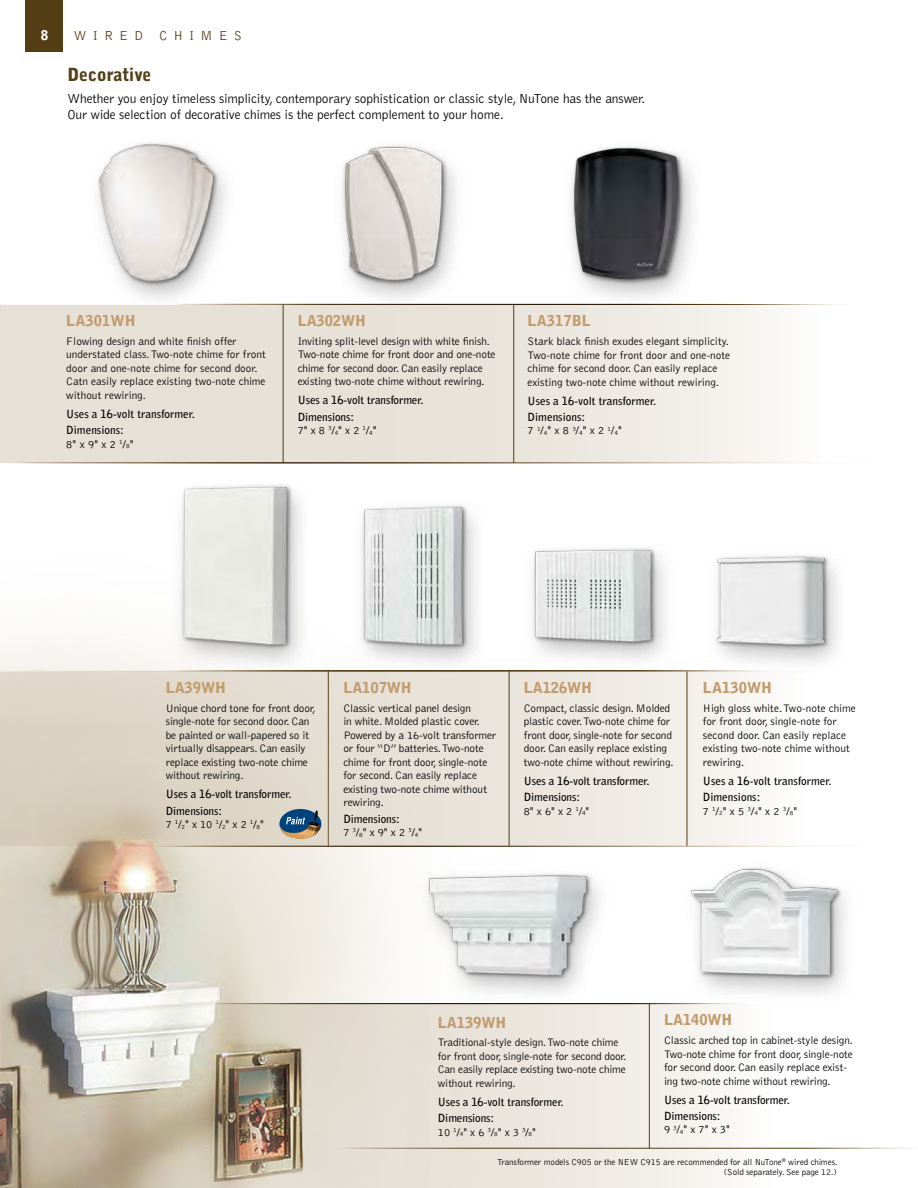
<style>
.page{position:relative;width:918px;height:1188px;background:#fff}
.page>*{position:absolute;margin:0;border:0;box-sizing:border-box;transform-origin:0 0}
.t1{font:900 18px "Bell Gothic";letter-spacing:-.01em;color:#533e16}
.t2{font:900 15px "Bell Gothic";letter-spacing:-.01em;color:#c29b6c}
.t3{font:300 13.5px/16.5px "Bell Gothic";letter-spacing:-.01em;color:#000}
.t4{font:300 13.5px "Bell Gothic";letter-spacing:.45em;color:#533e16}
.t5{font:900 13.5px "Bell Gothic";color:#fff}
.t6{font:300 11.25px/13.5px "Bell Gothic";letter-spacing:-.01em;color:#000}
.t7{font:700 11.25px/16.2px "Bell Gothic";letter-spacing:-.01em;color:#000}
.t8{font:300 9px/10.5px "Bell Gothic";letter-spacing:-.01em;color:#000;text-align:right}
.s1{font-size:6.6px}
.s2{font-weight:300}
.s3{font-weight:300;font-size:6.6px}
</style>
<div class="page">
<img style="left:97px;top:142px;width:749px;height:852px">
<svg style="left:561px;top:1004px;width:338px;height:184px"></svg>
<hr style="left:649px;top:1004px;width:1px;height:144px;background:#533e16">
<hr style="left:160px;top:1148px;width:758px;height:1px;background:#fff">
<div style="left:0;top:305px;width:918px;height:158px;background:linear-gradient(to right,#e0d8cc,#faf9f6)"></div>
<hr style="left:1px;top:304px;width:917px;height:1px;background:#fff">
<hr style="left:513px;top:304px;width:1px;height:159px;background:#533e16">
<hr style="left:283px;top:304px;width:1px;height:159px;background:#533e16">
<hr style="left:105px;top:304px;width:813px;height:1px;background:#fff">
<div style="left:25px;top:0;width:38px;height:52px;background:#533e16"></div>
<img style="left:0;top:514px;width:561px;height:674px">
<svg style="left:279px;top:809px;width:42px;height:30px"></svg>
<hr style="left:0;top:463px;width:916px;height:1px;background:#fff">
<p class="t5" style="left:41px;top:27px;width:9px">8</p>
<p class="t4" style="left:74px;top:28px;width:170px">WIRED CHIMES</p>
<h1 class="t1" style="left:68px;top:64px;width:86px">Decorative</h1>
<p class="t3" style="left:68px;top:91px;width:579px">Whether you enjoy timeless simplicity, contemporary sophistication or classic style, NuTone has the answer.<br>Our wide selection of decorative chimes is the perfect complement to your home.</p>
<h2 class="t2" style="left:66px;top:312px;width:71px">LA301WH</h2>
<p class="t6" style="left:66px;top:335px;width:201px">Flowing design and white finish offer understated class. Two-note chime for front door and one-note chime for second door.<br>Catn easily replace existing two-note chime without rewiring.</p>
<p class="t7" style="left:66px;top:406px;width:130px">Uses a 16-volt transformer.<br>Dimensions:</p>
<p class="t6" style="left:66px;top:437px;width:69px">8" x 9" x 2 <sup>1</sup>/<span class="s1">8</span>"</p>
<h2 class="t2" style="left:298px;top:312px;width:70px">LA302WH</h2>
<p class="t6" style="left:298px;top:335px;width:199px">Inviting split-level design with white finish.<br>Two-note chime for front door and one-note chime for second door. Can easily replace existing two-note chime without rewiring.</p>
<p class="t7" style="left:298px;top:392px;width:127px">Uses a 16-volt transformer.<br>Dimensions:</p>
<p class="t6" style="left:298px;top:424px;width:80px">7" x 8 <sup>3</sup>/<span class="s1">4</span>" x 2 <sup>1</sup>/<span class="s1">4</span>"</p>
<h2 class="t2" style="left:528px;top:312px;width:65px">LA317BL</h2>
<p class="t6" style="left:528px;top:335px;width:204px">Stark black finish exudes elegant simplicity.<br>Two-note chime for front door and one-note chime for second door. Can easily replace existing two-note chime without rewiring.</p>
<p class="t7" style="left:528px;top:393px;width:130px">Uses a 16-volt transformer.<br>Dimensions:</p>
<p class="t6" style="left:528px;top:424px;width:96px">7 <sup>1</sup>/<span class="s1">4</span>" x 8 <sup>3</sup>/<span class="s1">4</span>" x 2 <sup>1</sup>/<span class="s1">4</span>"</p>
<h2 class="t2" style="left:166px;top:679px;width:62px">LA39WH</h2>
<p class="t6" style="left:166px;top:702px;width:151px">Unique chord tone for front door, single-note for second door. Can be painted or wall-papered so it virtually disappears. Can easily replace existing two-note chime without rewiring.</p>
<p class="t7" style="left:166px;top:786px;width:127px">Uses a 16-volt transformer.<br>Dimensions:</p>
<p class="t6" style="left:166px;top:818px;width:100px">7 <sup>1</sup>/<span class="s1">2</span>" x 10 <sup>1</sup>/<span class="s1">2</span>" x 2 <sup>1</sup>/<span class="s1">8</span>"</p>
<h2 class="t2" style="left:343px;top:679px;width:70px">LA107WH</h2>
<p class="t6" style="left:343px;top:702px;width:154px">Classic vertical panel design<br>in white. Molded plastic cover.<br>Powered by a 16-volt transformer or four “D” batteries. Two-note chime for front door, single-note for second. Can easily replace existing two-note chime without rewiring.</p>
<p class="t7" style="left:343px;top:812px;width:80px;line-height:13.5px">Dimensions:<br><span class="s2">7</span> <sup>3</sup><span class="s2">/</span><span class="s3">8</span><span class="s2">" x 9" x 2</span> <sup>3</sup><span class="s2">/</span><span class="s3">4</span><span class="s2">"</span></p>
<h2 class="t2" style="left:524px;top:679px;width:70px">LA126WH</h2>
<p class="t6" style="left:524px;top:702px;width:151px">Compact, classic design. Molded plastic cover. Two-note chime for front door, single-note for second door. Can easily replace existing two-note chime without rewiring.</p>
<p class="t7" style="left:524px;top:773px;width:127px">Uses a 16-volt transformer.<br>Dimensions:</p>
<p class="t6" style="left:524px;top:804px;width:67px">8" x 6" x 2 <sup>1</sup>/<span class="s1">4</span>"</p>
<h2 class="t2" style="left:703px;top:679px;width:71px">LA130WH</h2>
<p class="t6" style="left:703px;top:702px;width:154px">High gloss white. Two-note chime for front door, single-note for second door. Can easily replace existing two-note chime without rewiring.</p>
<p class="t7" style="left:703px;top:773px;width:130px">Uses a 16-volt transformer.<br>Dimensions:</p>
<p class="t6" style="left:703px;top:804px;width:96px">7 <sup>1</sup>/<span class="s1">2</span>" x 5 <sup>3</sup>/<span class="s1">4</span>" x 2 <sup>3</sup>/<span class="s1">8</span>"</p>
<h2 class="t2" style="left:438px;top:1013px;width:70px">LA139WH</h2>
<p class="t6" style="left:438px;top:1036px;width:190px">Traditional-style design. Two-note chime for front door, single-note for second door.<br>Can easily replace existing two-note chime without rewiring.</p>
<p class="t7" style="left:438px;top:1094px;width:127px">Uses a 16-volt transformer.<br>Dimensions:</p>
<p class="t6" style="left:438px;top:1125px;width:100px">10 <sup>1</sup>/<span class="s1">4</span>" x 6 <sup>3</sup>/<span class="s1">8</span>" x 3 <sup>3</sup>/<span class="s1">8</span>"</p>
<h2 class="t2" style="left:664px;top:1011px;width:70px">LA140WH</h2>
<p class="t6" style="left:664px;top:1034px;width:190px">Classic arched top in cabinet-style design.<br>Two-note chime for front door, single-note for second door. Can easily replace exist&shy;ing two-note chime without rewiring.</p>
<p class="t7" style="left:664px;top:1092px;width:127px">Uses a 16-volt transformer.<br>Dimensions:</p>
<p class="t6" style="left:664px;top:1123px;width:67px">9 <sup>3</sup>/<span class="s1">4</span>" x 7" x 3"</p>
<p class="t8" style="left:497px;top:1157px;width:342px">Transformer models C905 or the NEW C915 are recommended for all NuTone<sup>®</sup> wired chimes. (Sold separately. See page 12.)</p>
</div>
